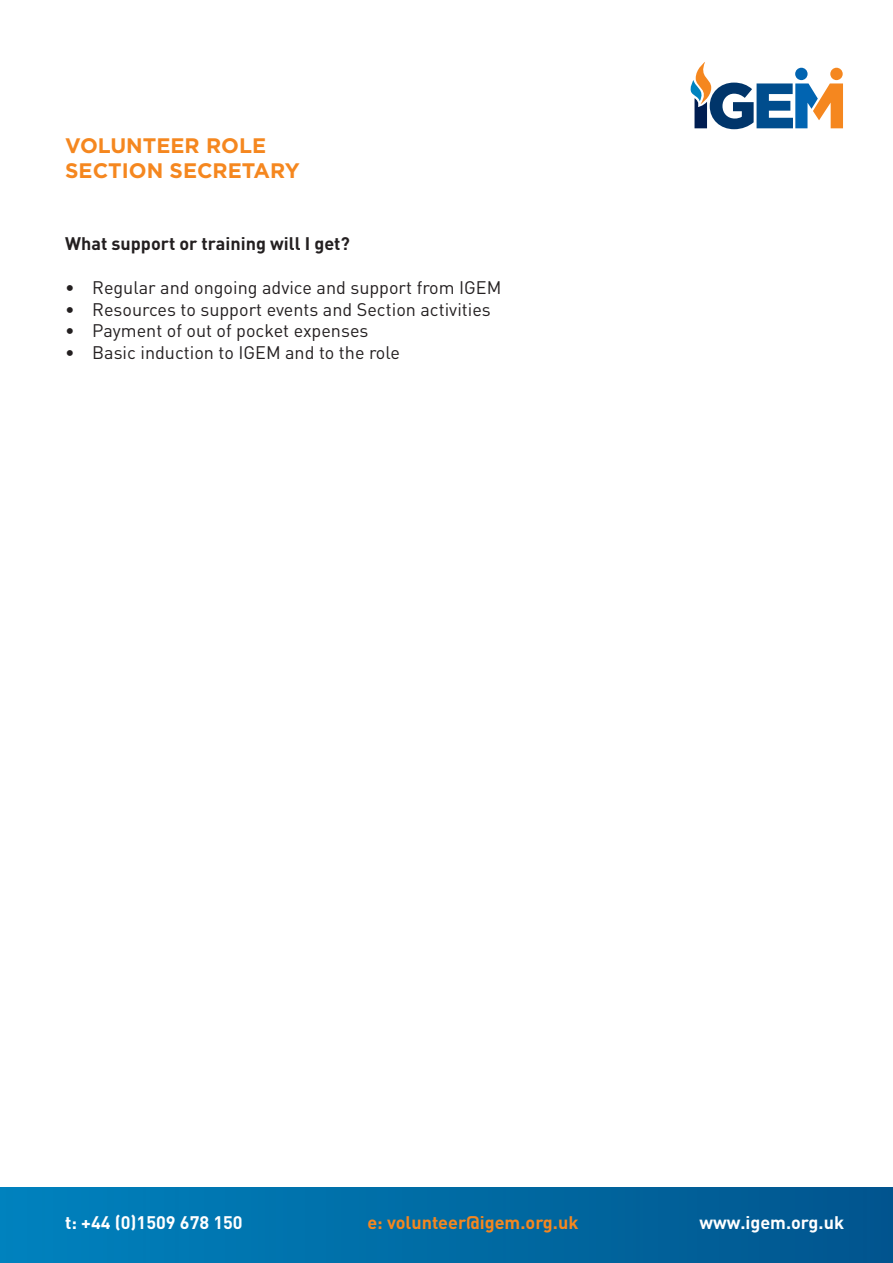
<style>
.page{position:relative;width:893px;height:1263px;background:#fff}
.page>*{position:absolute;margin:0;border:0;box-sizing:border-box;transform-origin:0 0}
.t1{font:700 21px/24.6px "Gotham";color:#f5871f}
.t2{font:18px "DIN Pro";color:#231f20}
.t3{font:700 18px "DIN Pro";color:#fff}
.t4{font:700 18px "DIN Pro";color:#231f20}
.t5{font:700 18px "DIN Pro";color:#f5871f}
</style>
<div class="page">
<div style="left:0;top:1188px;width:893px;height:75px;background:linear-gradient(to right,#0082bd,#01558d)"></div>
<svg style="left:691px;top:62px;width:152px;height:67px"></svg>
<p class="t1" style="left:65px;top:133px;width:236px">VOLUNTEER ROLE<br>SECTION SECRETARY</p>
<p class="t4" style="left:65px;top:232px;width:286px">What support or training will I get?</p>
<p class="t2" style="left:65px;top:275px;width:438px">• Regular and ongoing advice and support from IGEM</p>
<p class="t2" style="left:65px;top:297px;width:427px">• Resources to support events and Section activities</p>
<p class="t2" style="left:65px;top:318px;width:305px">• Payment of out of pocket expenses</p>
<p class="t2" style="left:65px;top:340px;width:336px">• Basic induction to IGEM and to the role</p>
<p class="t3" style="left:65px;top:1210px;width:179px">t: +44 (0)1509 678 150</p>
<p class="t5" style="left:367px;top:1210px;width:212px">e: volunteer@igem.org.uk</p>
<p class="t3" style="left:699px;top:1210px;width:146px">www.igem.org.uk</p>
</div>
